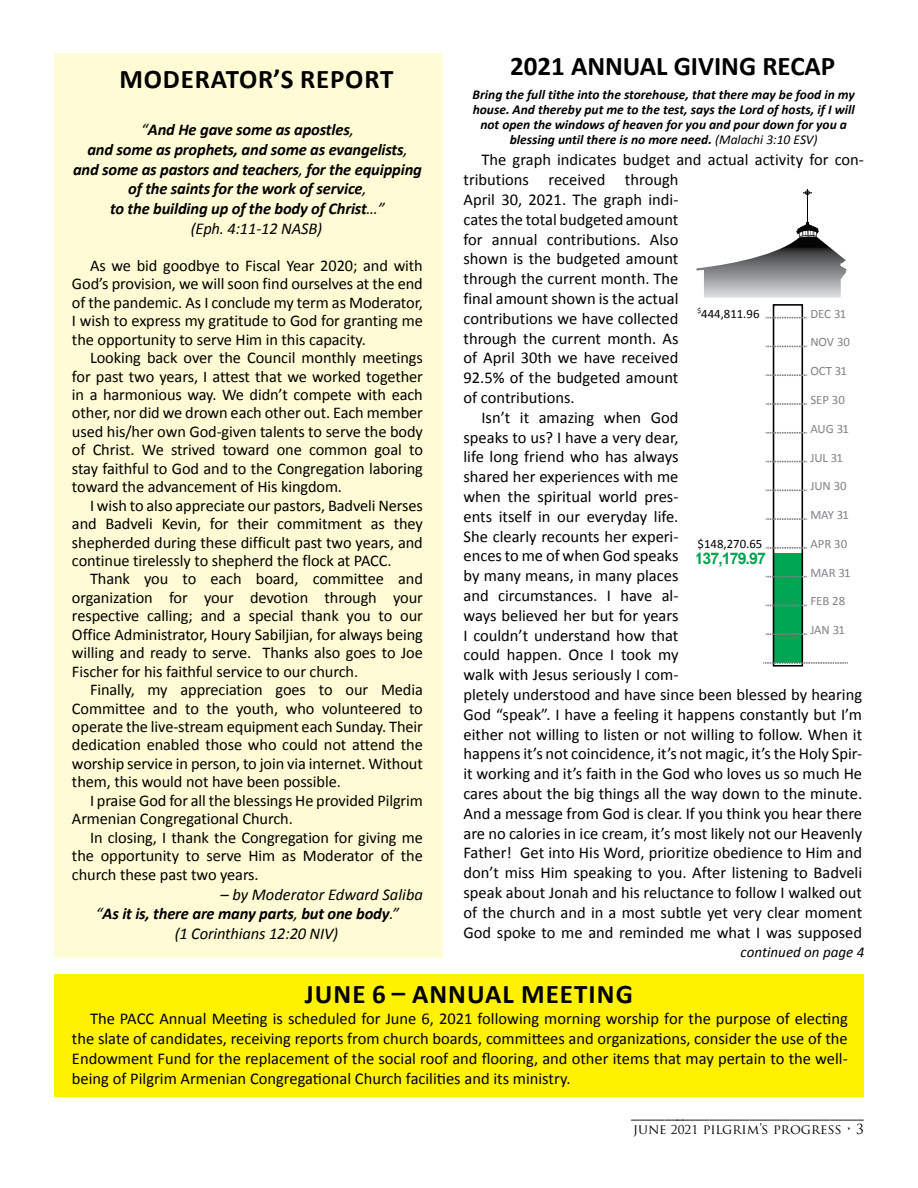
<style>
.page{position:relative;width:918px;height:1188px;background:#fff}
.page>*{position:absolute;margin:0;border:0;box-sizing:border-box;transform-origin:0 0}
.t1{font:700 27px "Calibri";letter-spacing:.03em;color:#000}
.t2{font:700 27px "Calibri";color:#000}
.t3{font:16.5px/19.8px "Calibri";color:#000;text-align:justify}
.t4{font:italic 700 16.5px "Calibri";letter-spacing:-.01em;color:#000}
.t5{font:italic 16.5px "Calibri";letter-spacing:-.01em;color:#000}
.t6{font:16.35px/18.5px "Calibri";letter-spacing:-.005em;color:#000;text-align:justify}
.t7{font:700 16.05px "Arial";letter-spacing:-.06em;color:#00a651}
.t8{font:italic 15px "Calibri";color:#000}
.t9{font:italic 700 13.5px/15px "Calibri";color:#000;text-align:center}
.t10{font:13.5px "Calibri";color:#000}
.t11{font:13.5px "Trajan Pro";color:#000}
.t12{font:12.75px "Calibri";color:#808285}
.t13{font:12.75px "Calibri";color:#000}
.s1{font-weight:400}
.s2{font-size:12px}
</style>
<div class="page">
<div style="left:54px;top:53px;width:389px;height:905px;background:#fffcd5"></div>
<hr style="left:807px;top:198px;width:1px;height:44px;background:#040404">
<svg style="left:803px;top:189px;width:9px;height:10px"></svg>
<svg style="left:696px;top:223px;width:151px;height:75px"></svg>
<div style="left:774px;top:554px;width:28px;height:109px;background:#00a651"></div>
<div style="left:773px;top:304px;width:30px;height:363px;border:2px solid #000"></div>
<svg style="left:763px;top:662px;width:85px;height:2px"></svg>
<svg style="left:766px;top:317px;width:41px;height:1px"></svg>
<svg style="left:766px;top:346px;width:41px;height:1px"></svg>
<svg style="left:766px;top:374px;width:41px;height:2px"></svg>
<svg style="left:766px;top:403px;width:41px;height:2px"></svg>
<svg style="left:766px;top:432px;width:41px;height:2px"></svg>
<svg style="left:766px;top:461px;width:41px;height:1px"></svg>
<svg style="left:766px;top:490px;width:41px;height:1px"></svg>
<svg style="left:766px;top:518px;width:41px;height:2px"></svg>
<svg style="left:766px;top:547px;width:41px;height:2px"></svg>
<svg style="left:766px;top:576px;width:41px;height:1px"></svg>
<svg style="left:766px;top:605px;width:41px;height:1px"></svg>
<svg style="left:766px;top:633px;width:41px;height:2px"></svg>
<div style="left:54px;top:974px;width:810px;height:123px;background:#fff200"></div>
<h1 class="t1" style="left:120px;top:62px;width:275px">MODERATOR’S REPORT</h1>
<p class="t4" style="left:141px;top:119px;width:214px"><span class="s1">“</span>And He gave some as apostles<span class="s1">,</span></p>
<p class="t4" style="left:87px;top:139px;width:322px">and some as prophets, and some as evangelists<span class="s1">,</span></p>
<p class="t4" style="left:73px;top:159px;width:350px">and some as pastors and teachers<span class="s1">,</span> for the equipping</p>
<p class="t4" style="left:128px;top:179px;width:240px">of the saints for the work of service<span class="s1">,</span></p>
<p class="t4" style="left:110px;top:198px;width:276px">to the building up of the body of Christ<span class="s1">…”</span></p>
<p class="t5" style="left:191px;top:218px;width:133px">(Eph. 4:11-12 NASB)</p>
<p class="t6" style="left:72px;top:255px;width:352px;text-indent:18px">As we bid goodbye to Fiscal Year 2020; and with God’s provision, we will soon find ourselves at the end of the pandemic. As I conclude my term as Moderator, I wish to express my gratitude to God for granting me the opportunity to serve Him in this capacity.</p>
<p class="t6" style="left:72px;top:348px;width:353px;text-indent:18px">Looking back over the Council monthly meetings for past two years, I attest that we worked together in a harmonious way. We didn’t compete with each other, nor did we drown each other out. Each member used his/her own God-given talents to serve the body of Christ. We strived toward one common goal to stay faithful to God and to the Congregation laboring toward the advancement of His kingdom.</p>
<p class="t6" style="left:72px;top:495px;width:352px;text-indent:18px">I wish to also appreciate our pastors, Badveli Nerses and Badveli Kevin, for their commitment as they shepherded during these difficult past two years, and continue tirelessly to shepherd the flock at PACC.</p>
<p class="t6" style="left:72px;top:569px;width:352px;text-indent:18px">Thank you to each board, committee and organization for your devotion through your respective calling; and a special thank you to our Office Administrator, Houry Sabiljian, for always being willing and ready to serve. Thanks also goes to Joe Fischer for his faithful service to our church.</p>
<p class="t6" style="left:72px;top:680px;width:352px;text-indent:18px">Finally, my appreciation goes to our Media Committee and to the youth, who volunteered to operate the live-stream equipment each Sunday. Their dedication enabled those who could not attend the worship service in person, to join via internet. Without them, this would not have been possible.</p>
<p class="t6" style="left:72px;top:790px;width:352px;text-indent:18px">I praise God for all the blessings He provided Pilgrim<br>Armenian Congregational Church.</p>
<p class="t6" style="left:72px;top:827px;width:352px;text-indent:18px">In closing, I thank the Congregation for giving me the opportunity to serve Him as Moderator of the church these past two years.</p>
<p class="t5" style="left:220px;top:884px;width:204px">– by Moderator Edward Saliba</p>
<p class="t4" style="left:96px;top:904px;width:305px"><span class="s1">“</span>As it is, there are many parts<span class="s1">,</span> but one body<span class="s1">.”</span></p>
<p class="t5" style="left:175px;top:923px;width:165px">(1 Corinthians 12:20 NIV)</p>
<h1 class="t2" style="left:510px;top:48px;width:327px">2021 ANNUAL GIVING RECAP</h1>
<p class="t9" style="left:473px;top:86px;width:384px">Bring the full tithe into the storehouse, that there may be food in my house. And thereby put me to the test, says the Lord of hosts, if I will not open the windows of heaven for you and pour down for you a blessing until there is no more need. <span class="s1">(Malachi 3:10 ESV)</span></p>
<p class="t3" style="left:482px;top:149px;width:384px">The graph indicates budget and actual activity for con-</p>
<p class="t3" style="left:463px;top:169px;width:216px">tributions received through</p>
<p class="t3" style="left:463px;top:189px;width:216px">April 30, 2021. The graph indi-</p>
<p class="t3" style="left:463px;top:209px;width:216px">cates the total budgeted amount</p>
<p class="t3" style="left:463px;top:228px;width:216px">for annual contributions. Also</p>
<p class="t3" style="left:463px;top:248px;width:216px">shown is the budgeted amount</p>
<p class="t3" style="left:463px;top:268px;width:216px">through the current month. The</p>
<p class="t3" style="left:463px;top:288px;width:216px">final amount shown is the actual</p>
<p class="t3" style="left:463px;top:308px;width:216px">contributions we have collected</p>
<p class="t3" style="left:463px;top:327px;width:216px">through the current month. As</p>
<p class="t3" style="left:463px;top:347px;width:216px">of April 30th we have received</p>
<p class="t3" style="left:463px;top:367px;width:216px">92.5% of the budgeted amount</p>
<p class="t3" style="left:463px;top:387px;width:113px">of contributions.</p>
<p class="t3" style="left:481px;top:407px;width:198px">Isn’t it amazing when God</p>
<p class="t3" style="left:463px;top:426px;width:217px">speaks to us? I have a very dear,</p>
<p class="t3" style="left:463px;top:446px;width:216px">life long friend who has always</p>
<p class="t3" style="left:463px;top:466px;width:217px">shared her experiences with me</p>
<p class="t3" style="left:463px;top:486px;width:216px">when the spiritual world pres-</p>
<p class="t3" style="left:463px;top:506px;width:216px">ents itself in our everyday life.</p>
<p class="t3" style="left:463px;top:525px;width:216px">She clearly recounts her experi-</p>
<p class="t3" style="left:463px;top:545px;width:216px">ences to me of when God speaks</p>
<p class="t3" style="left:463px;top:565px;width:216px">by many means, in many places</p>
<p class="t3" style="left:463px;top:585px;width:216px">and circumstances. I have al-</p>
<p class="t3" style="left:463px;top:605px;width:216px">ways believed her but for years</p>
<p class="t3" style="left:463px;top:624px;width:216px">I couldn’t understand how that</p>
<p class="t3" style="left:463px;top:644px;width:216px">could happen. Once I took my</p>
<p class="t3" style="left:463px;top:664px;width:216px">walk with Jesus seriously I com-</p>
<p class="t13" style="left:697px;top:306px;width:64px"><sup>$</sup>444,811.96</p>
<p class="t12" style="left:810px;top:306px;width:37px">DEC 31</p>
<p class="t12" style="left:810px;top:334px;width:41px">NOV 30</p>
<p class="t12" style="left:810px;top:363px;width:38px">OCT 31</p>
<p class="t12" style="left:810px;top:392px;width:36px">SEP 30</p>
<p class="t12" style="left:810px;top:421px;width:40px">AUG 31</p>
<p class="t12" style="left:810px;top:449px;width:34px">JUL 31</p>
<p class="t12" style="left:810px;top:478px;width:38px">JUN 30</p>
<p class="t12" style="left:810px;top:507px;width:40px">MAY 31</p>
<p class="t12" style="left:810px;top:536px;width:38px">APR 30</p>
<p class="t12" style="left:810px;top:565px;width:42px">MAR 31</p>
<p class="t12" style="left:810px;top:593px;width:36px">FEB 28</p>
<p class="t12" style="left:810px;top:622px;width:36px">JAN 31</p>
<p class="t13" style="left:698px;top:536px;width:66px">$148,270.65</p>
<p class="t7" style="left:690px;top:549px;width:77px"><sup>$</sup>137,179.97</p>
<p class="t3" style="left:463px;top:684px;width:400px">pletely understood and have since been blessed by hearing God “speak”. I have a feeling it happens constantly but I’m either not willing to listen or not willing to follow. When it happens it’s not coincidence, it’s not magic, it’s the Holy Spir&shy;it working and it’s faith in the God who loves us so much He cares about the big things all the way down to the minute.<br>And a message from God is clear. If you think you hear there are no calories in ice cream, it’s most likely not our Heavenly Father! Get into His Word, prioritize obedience to Him and don’t miss Him speaking to you. After listening to Badveli speak about Jonah and his reluctance to follow I walked out of the church and in a most subtle yet very clear moment God spoke to me and reminded me what I was supposed</p>
<p class="t8" style="left:740px;top:943px;width:125px">continued on page 4</p>
<h1 class="t1" style="left:305px;top:977px;width:330px">JUNE 6 – ANNUAL MEETING</h1>
<p class="t3" style="left:72px;top:1008px;width:777px;text-indent:18px">The PACC Annual Meeting is scheduled for June 6, 2021 following morning worship for the purpose of electing the slate of candidates, receiving reports from church boards, committees and organizations, consider the use of the Endowment Fund for the replacement of the social roof and flooring, and other items that may pertain to the well&shy;being of Pilgrim Armenian Congregational Church facilities and its ministry.</p>
<p class="t10" style="left:631px;top:1105px;width:234px">___________________________________</p>
<p class="t11" style="left:633px;top:1121px;width:232px">JUNE <span class="s2">2021</span> PILGRIM’S PROGRESS • 3</p>
</div>
